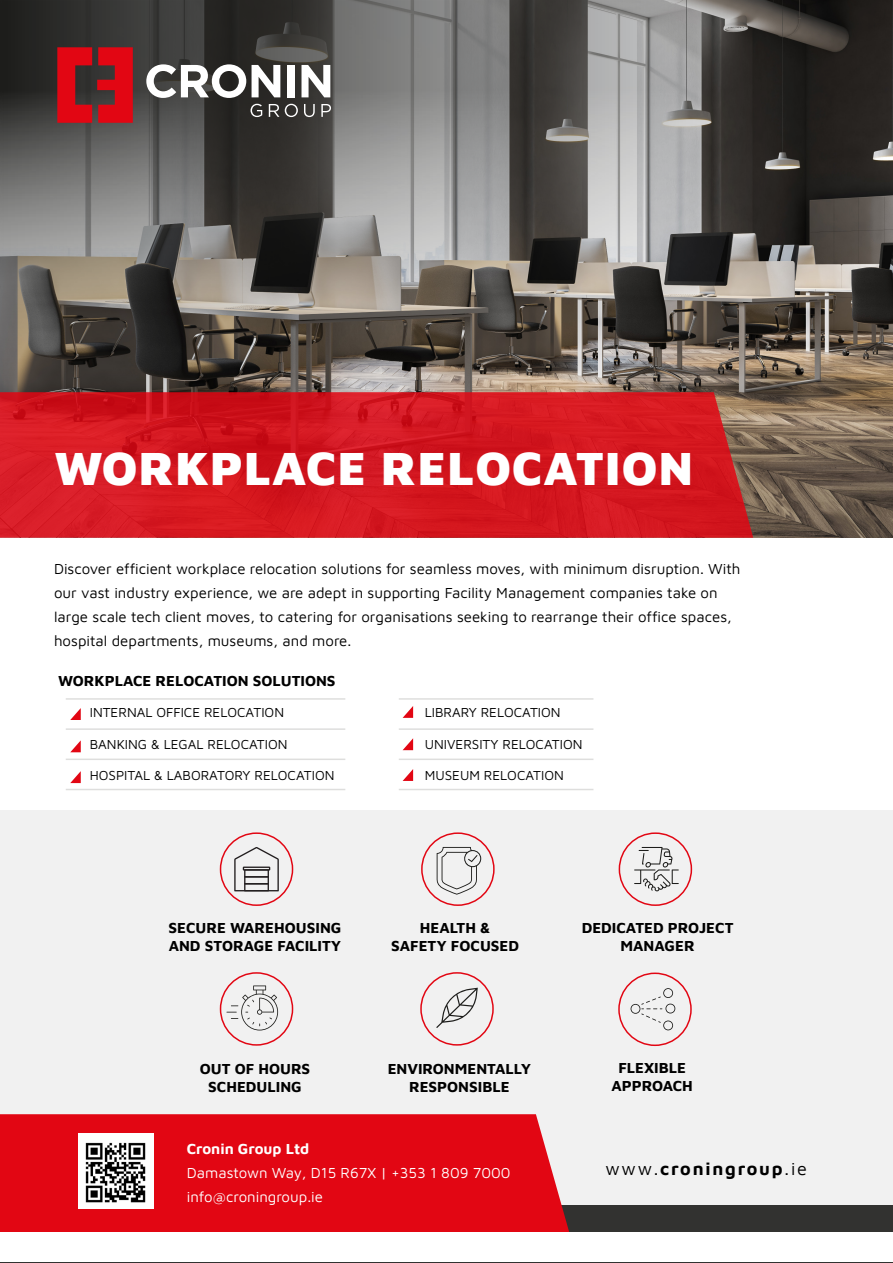
<style>
.page{position:relative;width:893px;height:1263px;background:#fff}
.page>*{position:absolute;margin:0;border:0;box-sizing:border-box;transform-origin:0 0}
.Main_Title{font:900 48px "Maven Pro";letter-spacing:.02em;color:#fff}
.Website{font:700 18px "Maven Pro";letter-spacing:.1em;color:#000}
.t1{font:15px/24px "Maven Pro";color:#000}
.t2{font:700 15px/18px "Maven Pro";color:#000;text-align:center}
.Text_Info{font:15px "Maven Pro";color:#fff}
.Text_Info-2{font:700 15px "Maven Pro";color:#fff}
.t3{font:13.5px "Maven Pro";color:#000}
.s1{font-weight:400}
</style>
<div class="page">
<svg style="left:0;top:0;width:893px;height:538px;background:#66615c"></svg>
<svg style="left:0;top:392px;width:753px;height:146px;background:#d11921"></svg>
<div style="left:0;top:810px;width:893px;height:453px;background:#f1f1f1"></div>
<div style="left:0;top:1205px;width:893px;height:58px;background:#323230"></div>
<div style="left:0;top:1114px;width:569px;height:118px;background:#e20613"></div>
<div style="left:0;top:1232px;width:893px;height:30px;background:#fff"></div>
<svg style="left:146px;top:64px;width:100px;height:34px"></svg>
<svg style="left:252px;top:65px;width:28px;height:32px"></svg>
<div style="left:287px;top:65px;width:7px;height:32px;background:#fff"></div>
<svg style="left:301px;top:65px;width:29px;height:32px"></svg>
<svg style="left:251px;top:104px;width:11px;height:13px"></svg>
<svg style="left:269px;top:104px;width:10px;height:13px"></svg>
<svg style="left:285px;top:104px;width:13px;height:13px"></svg>
<svg style="left:304px;top:104px;width:11px;height:13px"></svg>
<svg style="left:321px;top:104px;width:10px;height:13px"></svg>
<svg style="left:57px;top:47px;width:76px;height:76px;background:#b0141c"></svg>
<hr style="left:66px;top:728px;width:279px;height:2px;background:#dededd">
<hr style="left:399px;top:728px;width:194px;height:2px;background:#dededd">
<hr style="left:66px;top:758px;width:279px;height:2px;background:#dededd">
<hr style="left:399px;top:758px;width:194px;height:2px;background:#dededd">
<hr style="left:66px;top:789px;width:279px;height:1px;background:#dededd">
<hr style="left:399px;top:789px;width:194px;height:1px;background:#dededd">
<hr style="left:66px;top:698px;width:279px;height:2px;background:#dededd">
<hr style="left:399px;top:698px;width:194px;height:2px;background:#dededd">
<svg style="left:70px;top:708px;width:11px;height:12px"></svg>
<svg style="left:403px;top:706px;width:10px;height:12px"></svg>
<svg style="left:70px;top:740px;width:11px;height:12px"></svg>
<svg style="left:403px;top:738px;width:10px;height:12px"></svg>
<svg style="left:70px;top:771px;width:11px;height:12px"></svg>
<svg style="left:403px;top:769px;width:10px;height:12px"></svg>
<svg style="left:226px;top:985px;width:52px;height:45px"></svg>
<div style="left:220px;top:972px;width:73px;height:74px;border:2px solid #e20613;border-radius:50%"></div>
<svg style="left:436px;top:988px;width:42px;height:40px"></svg>
<div style="left:420px;top:972px;width:74px;height:74px;border:2px solid #e20613;border-radius:50%"></div>
<svg style="left:234px;top:847px;width:45px;height:44px"></svg>
<div style="left:220px;top:832px;width:73px;height:74px;border:2px solid #e20613;border-radius:50%"></div>
<svg style="left:437px;top:847px;width:44px;height:48px"></svg>
<div style="left:421px;top:832px;width:74px;height:74px;border:2px solid #e20613;border-radius:50%"></div>
<svg style="left:634px;top:847px;width:45px;height:44px"></svg>
<div style="left:619px;top:832px;width:73px;height:74px;border:2px solid #e20613;border-radius:50%"></div>
<svg style="left:631px;top:988px;width:44px;height:42px"></svg>
<div style="left:618px;top:972px;width:74px;height:74px;border:2px solid #e20613;border-radius:50%"></div>
<div style="left:78px;top:1134px;width:76px;height:75px;background:#fff"></div>
<img style="left:85px;top:1142px;width:61px;height:61px">
<p class="Main_Title" style="left:54px;top:435px;width:641px">WORKPLACE RELOCATION</p>
<p class="t1" style="left:54px;top:556px;width:688px">Discover efficient workplace relocation solutions for seamless moves, with minimum disruption. With our vast industry experience, we are adept in supporting Facility Management companies take on large scale tech client moves, to catering for organisations seeking to rearrange their office spaces, hospital departments, museums, and more.</p>
<p class="t2" style="left:58px;top:670px;width:279px">WORKPLACE RELOCATION SOLUTIONS</p>
<p class="t3" style="left:90px;top:703px;width:196px">INTERNAL OFFICE RELOCATION</p>
<p class="t3" style="left:90px;top:735px;width:199px">BANKING &amp; LEGAL RELOCATION</p>
<p class="t3" style="left:90px;top:766px;width:246px">HOSPITAL &amp; LABORATORY RELOCATION</p>
<p class="t3" style="left:425px;top:703px;width:137px">LIBRARY RELOCATION</p>
<p class="t3" style="left:425px;top:735px;width:159px">UNIVERSITY RELOCATION</p>
<p class="t3" style="left:425px;top:766px;width:141px">MUSEUM RELOCATION</p>
<p class="t2" style="left:169px;top:917px;width:174px;text-align:left">SECURE WAREHOUSING<br>AND STORAGE FACILITY</p>
<p class="t2" style="left:420px;top:917px;width:72px">HEALTH &amp;</p>
<p class="t2" style="left:391px;top:935px;width:129px">SAFETY FOCUSED</p>
<p class="t2" style="left:200px;top:1059px;width:112px">OUT OF HOURS</p>
<p class="t2" style="left:208px;top:1077px;width:95px">SCHEDULING</p>
<p class="t2" style="left:388px;top:1059px;width:145px">ENVIRONMENTALLY<br>RESPONSIBLE</p>
<p class="Text_Info-2" style="left:187px;top:1138px;width:124px">Cronin Group Ltd</p>
<p class="Text_Info" style="left:187px;top:1162px;width:325px">Damastown Way, D15 R67X | +353 1 809 7000</p>
<p class="Text_Info" style="left:187px;top:1186px;width:138px">info@croningroup.ie</p>
<p class="t2" style="left:582px;top:917px;width:153px">DEDICATED PROJECT</p>
<p class="t2" style="left:621px;top:935px;width:76px">MANAGER</p>
<p class="t2" style="left:612px;top:1058px;width:83px">FLEXIBLE<br>APPROACH</p>
<p class="Website" style="left:605px;top:1156px;width:203px"><span class="s1">www.</span>croningroup<span class="s1">.ie</span></p>
</div>
